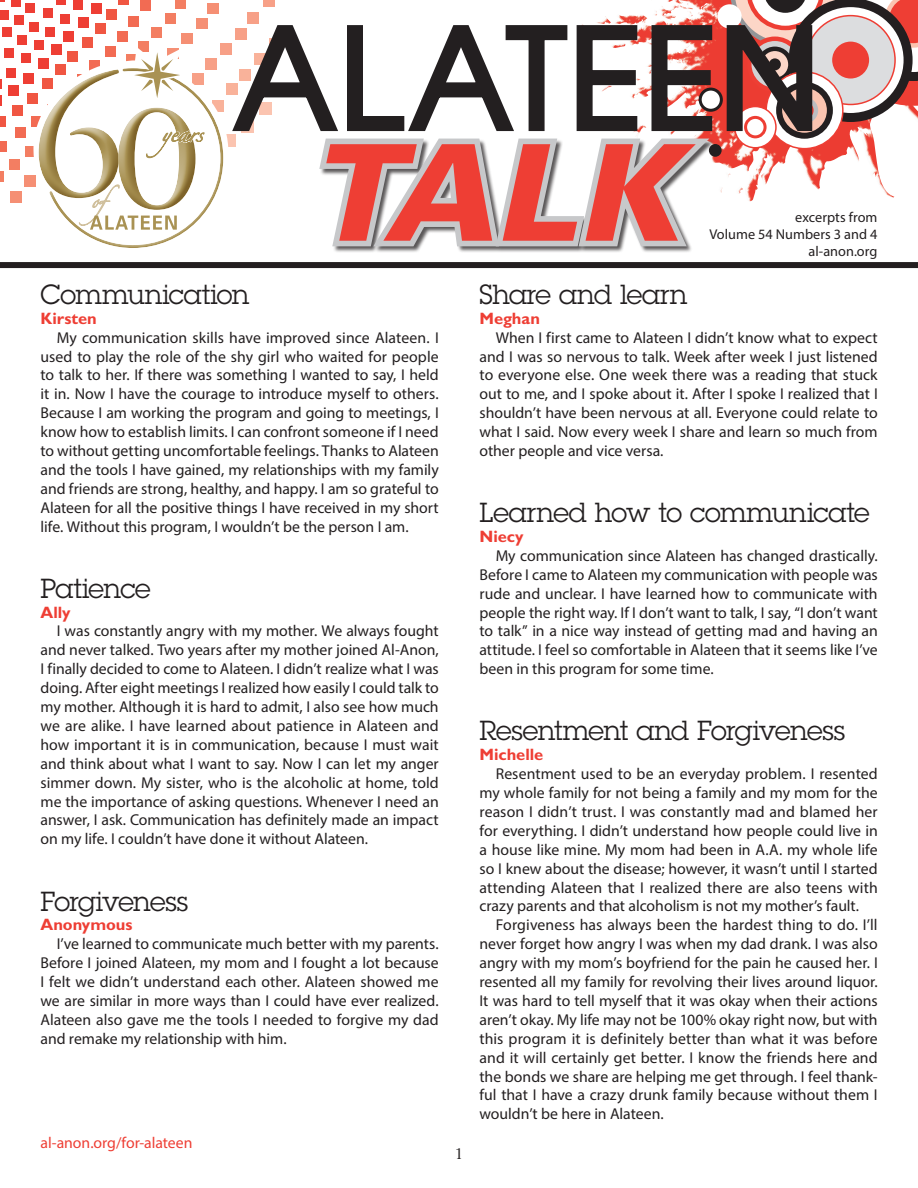
<style>
.page{position:relative;width:918px;height:1188px;background:#fff}
.page>*{position:absolute;margin:0;border:0;box-sizing:border-box;transform-origin:0 0}
.t1{font:italic 900 133.8px "Univers";color:#ee3e34}
.sub_head{font:27px "Lubalin Graph";letter-spacing:-.02em;color:#231f20}
.by_line{font:700 16.5px "Gill Sans";color:#ee3e34}
.body_text{font:15.75px/18.9px "Myriad Pro";color:#231f20;text-align:justify}
.body_text-2{font:15.75px "Myriad Pro";color:#ee3e34}
.t2{font:15px "Korinna";color:#231f20}
.body_text-3{font:14.25px/17.1px "Myriad Pro";letter-spacing:.005em;color:#231f20;text-align:right}
</style>
<div class="page">
<img style="left:627px;top:0;width:82px;height:22px">
<svg style="left:730px;top:0;width:188px;height:122px"></svg>
<div style="left:806px;top:16px;width:89px;height:88px;background:#dcdddf;border-radius:50%"></div>
<div style="left:805px;top:15px;width:91px;height:90px;border:2px solid #ee3e34;border-radius:50%"></div>
<div style="left:832px;top:42px;width:37px;height:37px;background:#ee3e34;border-radius:50%"></div>
<svg style="left:766px;top:72px;width:77px;height:77px"></svg>
<div style="left:765px;top:71px;width:79px;height:78px;border:2px solid #ee3e34;border-radius:50%"></div>
<svg style="left:779px;top:85px;width:51px;height:51px"></svg>
<div style="left:776px;top:82px;width:57px;height:57px;border:6px solid #231f20;border-radius:50%"></div>
<div style="left:791px;top:97px;width:27px;height:27px;border:4px solid #bcbdc0;border-radius:50%"></div>
<div style="left:717px;top:4px;width:25px;height:25px;background:#fff;border-radius:50%"></div>
<svg style="left:735px;top:107px;width:41px;height:41px"></svg>
<div style="left:734px;top:106px;width:43px;height:43px;border:2px solid #ee3e34;border-radius:50%"></div>
<div style="left:744px;top:116px;width:23px;height:22px;border:3px solid #ee3e34;border-radius:50%"></div>
<div style="left:78px;top:17px;width:11px;height:11px;background:#ee3e34"></div>
<div style="left:92px;top:4px;width:10px;height:10px;background:#ee3e34"></div>
<div style="left:63px;top:31px;width:11px;height:11px;background:#ee3e34"></div>
<svg style="left:0;top:96px;width:2px;height:10px"></svg>
<div style="left:8px;top:85px;width:10px;height:10px;background:#ee3e34"></div>
<div style="left:23px;top:73px;width:10px;height:11px;background:#ee3e34"></div>
<div style="left:60px;top:14px;width:10px;height:9px;background:#ee3e34"></div>
<div style="left:73px;top:0;width:10px;height:10px;background:#ee3e34"></div>
<div style="left:21px;top:53px;width:10px;height:10px;background:#ee3e34"></div>
<div style="left:45px;top:27px;width:10px;height:10px;background:#ee3e34"></div>
<div style="left:6px;top:68px;width:10px;height:10px;background:#ee3e34"></div>
<div style="left:43px;top:8px;width:10px;height:10px;background:#ee3e34"></div>
<div style="left:56px;top:0;width:10px;height:5px;background:#ee3e34"></div>
<div style="left:4px;top:48px;width:10px;height:10px;background:#ee3e34"></div>
<div style="left:17px;top:35px;width:10px;height:10px;background:#ee3e34"></div>
<div style="left:29px;top:22px;width:10px;height:10px;background:#ee3e34"></div>
<div style="left:2px;top:28px;width:9px;height:9px;background:#ee3e34"></div>
<div style="left:14px;top:15px;width:9px;height:10px;background:#ee3e34"></div>
<div style="left:25px;top:3px;width:9px;height:10px;background:#ee3e34"></div>
<div style="left:0;top:10px;width:8px;height:9px;background:#ee3e34"></div>
<div style="left:11px;top:0;width:9px;height:7px;background:#ee3e34"></div>
<div style="left:82px;top:38px;width:11px;height:10px;background:#f05642"></div>
<div style="left:96px;top:24px;width:10px;height:10px;background:#f05642"></div>
<div style="left:106px;top:9px;width:10px;height:10px;background:#f05642"></div>
<hr style="left:118px;top:0;width:10px;height:4px;background:#f05642">
<div style="left:0;top:116px;width:6px;height:10px;background:#f05642"></div>
<div style="left:12px;top:105px;width:10px;height:11px;background:#f05642"></div>
<div style="left:27px;top:94px;width:10px;height:10px;background:#f05642"></div>
<div style="left:117px;top:31px;width:11px;height:11px;background:#f26b53"></div>
<div style="left:128px;top:16px;width:11px;height:11px;background:#f26b53"></div>
<div style="left:140px;top:0;width:11px;height:11px;background:#f26b53"></div>
<div style="left:15px;top:127px;width:10px;height:11px;background:#f26b53"></div>
<div style="left:32px;top:116px;width:10px;height:11px;background:#f26b53"></div>
<div style="left:0;top:142px;width:7px;height:10px;background:#f26b53"></div>
<div style="left:152px;top:27px;width:10px;height:10px;background:#f37e62"></div>
<div style="left:165px;top:13px;width:10px;height:11px;background:#f37e62"></div>
<div style="left:176px;top:0;width:10px;height:9px;background:#f37e62"></div>
<div style="left:25px;top:146px;width:10px;height:11px;background:#f37e62"></div>
<div style="left:9px;top:159px;width:11px;height:11px;background:#f37e62"></div>
<svg style="left:0;top:171px;width:3px;height:11px"></svg>
<div style="left:182px;top:33px;width:11px;height:11px;background:#f58f74"></div>
<div style="left:196px;top:18px;width:11px;height:11px;background:#f58f74"></div>
<div style="left:207px;top:3px;width:11px;height:11px;background:#f58f74"></div>
<div style="left:25px;top:175px;width:11px;height:12px;background:#f58f74"></div>
<div style="left:10px;top:191px;width:11px;height:12px;background:#f58f74"></div>
<div style="left:220px;top:43px;width:12px;height:12px;background:#f7a087"></div>
<div style="left:247px;top:12px;width:11px;height:11px;background:#f7a087"></div>
<div style="left:263px;top:0;width:12px;height:7px;background:#f7a087"></div>
<div style="left:227px;top:83px;width:11px;height:12px;background:#f9b29a"></div>
<div style="left:224px;top:134px;width:12px;height:12px;background:#fbc4b0"></div>
<svg style="left:319px;top:136px;width:404px;height:116px"></svg>
<div style="left:0;top:262px;width:918px;height:6px;background:#231f20"></div>
<svg style="left:232px;top:22px;width:583px;height:114px"></svg>
<svg style="left:33px;top:40px;width:195px;height:208px"></svg>
<p class="t1" style="left:308px;top:109px;width:372px">TALK</p>
<p class="body_text-3" style="left:709px;top:209px;width:170px">excerpts from<br>Volume 54 Numbers 3 and 4 al‑anon.org</p>
<p class="sub_head" style="left:40px;top:277px;width:211px">Communication</p>
<p class="by_line" style="left:40px;top:308px;width:58px">Kirsten</p>
<p class="body_text" style="left:40px;top:328px;width:400px;text-indent:16px">My communication skills have improved since Alateen. I used to play the role of the shy girl who waited for people to talk to her. If there was something I wanted to say, I held it in. Now I have the courage to introduce myself to others.<br>Because I am working the program and going to meetings, I know how to establish limits. I can confront someone if I need to without getting uncomfortable feelings. Thanks to Alateen and the tools I have gained, my relationships with my family and friends are strong, healthy, and happy. I am so grateful to Alateen for all the positive things I have received in my short life. Without this program, I wouldn’t be the person I am.</p>
<p class="sub_head" style="left:40px;top:571px;width:112px">Patience</p>
<p class="by_line" style="left:40px;top:602px;width:32px">Ally</p>
<p class="body_text" style="left:40px;top:621px;width:400px;text-indent:16px">I was constantly angry with my mother. We always fought and never talked. Two years after my mother joined Al‑Anon, I finally decided to come to Alateen. I didn’t realize what I was doing. After eight meetings I realized how easily I could talk to my mother. Although it is hard to admit, I also see how much we are alike. I have learned about patience in Alateen and how important it is in communication, because I must wait and think about what I want to say. Now I can let my anger simmer down. My sister, who is the alcoholic at home, told me the importance of asking questions. Whenever I need an answer, I ask. Communication has definitely made an impact on my life. I couldn’t have done it without Alateen.</p>
<p class="sub_head" style="left:40px;top:884px;width:149px">Forgiveness</p>
<p class="by_line" style="left:40px;top:915px;width:93px">Anonymous</p>
<p class="body_text" style="left:40px;top:934px;width:400px;text-indent:16px">I’ve learned to communicate much better with my parents.<br>Before I joined Alateen, my mom and I fought a lot because I felt we didn’t understand each other. Alateen showed me we are similar in more ways than I could have ever realized.<br>Alateen also gave me the tools I needed to forgive my dad and remake my relationship with him.</p>
<p class="body_text-2" style="left:40px;top:1133px;width:154px">al‑anon.org/for-alateen</p>
<p class="t2" style="left:454px;top:1144px;width:10px">1</p>
<p class="sub_head" style="left:480px;top:277px;width:210px">Share and learn</p>
<p class="by_line" style="left:480px;top:308px;width:62px">Meghan</p>
<p class="body_text" style="left:480px;top:328px;width:400px;text-indent:16px">When I first came to Alateen I didn’t know what to expect and I was so nervous to talk. Week after week I just listened to everyone else. One week there was a reading that stuck out to me, and I spoke about it. After I spoke I realized that I shouldn’t have been nervous at all. Everyone could relate to what I said. Now every week I share and learn so much from other people and vice versa.</p>
<p class="sub_head" style="left:480px;top:496px;width:392px">Learned how to communicate</p>
<p class="by_line" style="left:480px;top:527px;width:46px">Niecy</p>
<p class="body_text" style="left:480px;top:546px;width:400px;text-indent:16px">My communication since Alateen has changed drastically.<br>Before I came to Alateen my communication with people was rude and unclear. I have learned how to communicate with people the right way. If I don’t want to talk, I say, “I don’t want to talk” in a nice way instead of getting mad and having an attitude. I feel so comfortable in Alateen that it seems like I’ve been in this program for some time.</p>
<p class="sub_head" style="left:480px;top:714px;width:367px">Resentment and Forgiveness</p>
<p class="by_line" style="left:480px;top:745px;width:65px">Michelle</p>
<p class="body_text" style="left:480px;top:764px;width:400px;text-indent:16px">Resentment used to be an everyday problem. I resented my whole family for not being a family and my mom for the reason I didn’t trust. I was constantly mad and blamed her for everything. I didn’t understand how people could live in a house like mine. My mom had been in A.A. my whole life so I knew about the disease; however, it wasn’t until I started attending Alateen that I realized there are also teens with crazy parents and that alcoholism is not my mother’s fault.</p>
<p class="body_text" style="left:480px;top:915px;width:400px;text-indent:16px">Forgiveness has always been the hardest thing to do. I’ll never forget how angry I was when my dad drank. I was also angry with my mom’s boyfriend for the pain he caused her. I resented all my family for revolving their lives around liquor.<br>It was hard to tell myself that it was okay when their actions aren’t okay. My life may not be 100% okay right now, but with this program it is definitely better than what it was before and it will certainly get better. I know the friends here and the bonds we share are helping me get through. I feel thank‑ ful that I have a crazy drunk family because without them I wouldn’t be here in Alateen.</p>
</div>
